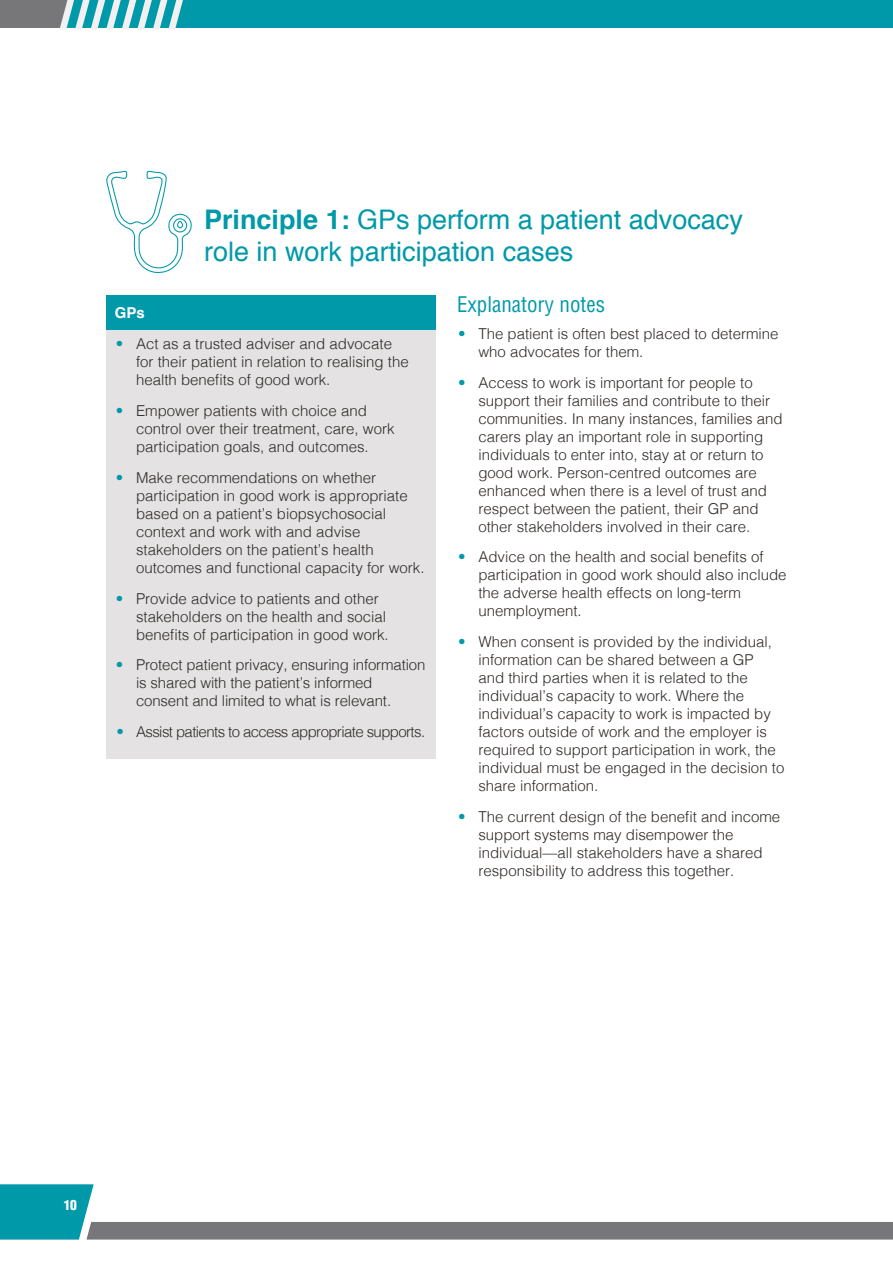
<style>
.page{position:relative;width:893px;height:1263px;background:#fff}
.page>*{position:absolute;margin:0;border:0;box-sizing:border-box;transform-origin:0 0}
.Subheading_2{font:27px/32.4px "Helvetica";color:#0099a9}
.Sub-heading{font:condensed 21px "Helvetica";color:#0099a9}
.t1{font:300 15px/18px "Helvetica";color:#2e2926}
.t2{font:300 15px "Helvetica";letter-spacing:-.04em;color:#2e2926}
.BODY_TEXT{font:700 15px "Helvetica";color:#fff}
.t3{font:900 condensed 13.5px "Helvetica";color:#fff}
.s1{font-weight:700}
.s2{color:#0099a9}
</style>
<div class="page">
<svg style="left:0;top:0;width:893px;height:29px;background:#1f9fac"></svg>
<svg style="left:0;top:1184px;width:893px;height:55px"></svg>
<div style="left:106px;top:296px;width:330px;height:34px;background:#0099a9"></div>
<div style="left:106px;top:330px;width:330px;height:428px;background:#e4e2e3"></div>
<svg style="left:106px;top:170px;width:86px;height:103px"></svg>
<p class="Subheading_2" style="left:204px;top:204px;width:540px"><span class="s1">Principle 1:</span> GPs perform a patient advocacy role in work participation cases</p>
<p class="Sub-heading" style="left:457px;top:292px;width:149px">Explanatory notes</p>
<p class="t1" style="left:478px;top:323px;width:302px;text-indent:-20px"><span class="s2">•</span> The patient is often best placed to determine who advocates for them.</p>
<p class="t1" style="left:478px;top:372px;width:306px;text-indent:-20px"><span class="s2">•</span> Access to work is important for people to support their families and contribute to their communities. In many instances, families and carers play an important role in supporting individuals to enter into, stay at or return to good work. Person-centred outcomes are enhanced when there is a level of trust and respect between the patient, their GP and other stakeholders involved in their care.</p>
<p class="t1" style="left:478px;top:547px;width:310px;text-indent:-20px"><span class="s2">•</span> Advice on the health and social benefits of participation in good work should also include the adverse health effects on long-term unemployment.</p>
<p class="t1" style="left:478px;top:632px;width:307px;text-indent:-20px"><span class="s2">•</span> When consent is provided by the individual, information can be shared between a GP<br>and third parties when it is related to the individual’s capacity to work. Where the individual’s capacity to work is impacted by factors outside of work and the employer is required to support participation in work, the individual must be engaged in the decision to share information.</p>
<p class="t1" style="left:478px;top:807px;width:303px;text-indent:-20px"><span class="s2">•</span> The current design of the benefit and income support systems may disempower the individual—all stakeholders have a shared responsibility to address this together.</p>
<p class="BODY_TEXT" style="left:115px;top:301px;width:32px">GPs</p>
<p class="t1" style="left:136px;top:334px;width:274px;text-indent:-20px"><span class="s2">•</span> Act as a trusted adviser and advocate for their patient in relation to realising the health benefits of good work.</p>
<p class="t1" style="left:136px;top:401px;width:260px;text-indent:-20px"><span class="s2">•</span> Empower patients with choice and control over their treatment, care, work participation goals, and outcomes.</p>
<p class="t1" style="left:136px;top:467px;width:290px;text-indent:-20px"><span class="s2">•</span> Make recommendations on whether participation in good work is appropriate based on a patient’s biopsychosocial context and work with and advise stakeholders on the patient’s health outcomes and functional capacity for work.</p>
<p class="t1" style="left:136px;top:588px;width:254px;text-indent:-20px"><span class="s2">•</span> Provide advice to patients and other stakeholders on the health and social benefits of participation in good work.</p>
<p class="t1" style="left:136px;top:655px;width:291px;text-indent:-20px"><span class="s2">•</span> Protect patient privacy, ensuring information is shared with the patient’s informed consent and limited to what is relevant.</p>
<p class="t2" style="left:116px;top:719px;width:310px"><span class="s2">•</span> Assist patients to access appropriate supports.</p>
<p class="t3" style="left:64px;top:1196px;width:15px">10</p>
</div>
